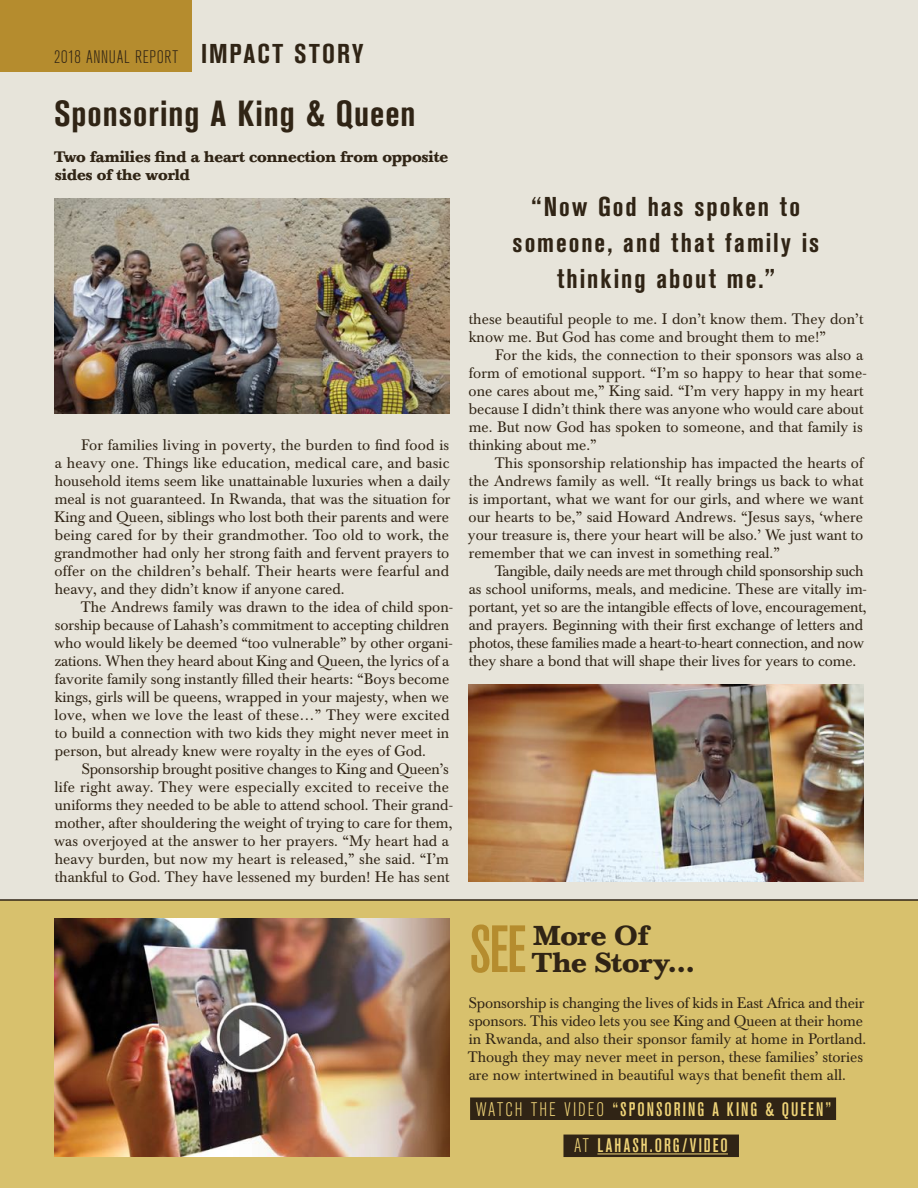
<style>
.page{position:relative;width:918px;height:1188px;background:#e7e4da}
.page>*{position:absolute;margin:0;border:0;box-sizing:border-box;transform-origin:0 0}
.t1{font:500 condensed 66px "Akzidenz Grotesk BE";color:#b58c2e}
.t2{font:700 condensed 36px "Akzidenz Grotesk BE";letter-spacing:.025em;color:#302415}
.t3{font:700 condensed 27px/36px "Akzidenz Grotesk BE";letter-spacing:.075em;color:#302415;text-align:center}
.t4{font:700 27px/27px "Baskerville BE";letter-spacing:.005em;color:#302415}
.t5{font:500 condensed 19.5px/36px "Akzidenz Grotesk BE";letter-spacing:.105em;color:#efd478;text-align:center}
.t6{font:300 condensed 18px "Akzidenz Grotesk BE";letter-spacing:.04em;color:#302415}
.t7{font:15px/18px "Baskerville BE";color:#302415}
.t8{font:700 15px/18px "Baskerville BE";color:#302415}
.s1{font-weight:700;font-size:27px}
.s2{font-weight:300}
</style>
<div class="page">
<div style="left:0;top:0;width:192px;height:72px;background:#b58c2e"></div>
<div style="left:0;top:900px;width:918px;height:288px;background:#d8c16d"></div>
<img style="left:54px;top:198px;width:396px;height:216px">
<img style="left:468px;top:684px;width:396px;height:198px">
<img style="left:54px;top:918px;width:396px;height:238px">
<hr style="left:0;top:899px;width:918px;height:2px;background:#302415">
<div style="left:470px;top:1097px;width:366px;height:23px;background:#302415"></div>
<div style="left:563px;top:1135px;width:176px;height:22px;background:#302415"></div>
<hr style="left:597px;top:1153px;width:131px;height:1px;background:#efd478">
<p class="t6" style="left:54px;top:47px;width:311px">2018 ANNUAL REPORT <span class="s1">IMPACT STORY</span></p>
<h2 class="t2" style="left:54px;top:93px;width:363px">Sponsoring A King &amp; Queen</h2>
<p class="t8" style="left:54px;top:148px;width:396px">Two families find a heart connection from opposite sides of the world</p>
<p class="t7" style="left:54px;top:436px;width:398px;text-align:justify;text-indent:27px">For families living in poverty, the burden to find food is a heavy one. Things like education, medical care, and basic household items seem like unattainable luxuries when a daily meal is not guaranteed. In Rwanda, that was the situation for King and Queen, siblings who lost both their parents and were being cared for by their grandmother. Too old to work, the grandmother had only her strong faith and fervent prayers to offer on the children’s behalf. Their hearts were fearful and heavy, and they didn’t know if anyone cared.</p>
<p class="t7" style="left:54px;top:598px;width:401px;text-indent:27px">The Andrews family was drawn to the idea of child spon&shy;sorship because of Lahash’s commitment to accepting children who would likely be deemed “too vulnerable” by other organi&shy;zations. When they heard about King and Queen, the lyrics of a favorite family song instantly filled their hearts: “Boys become kings, girls will be queens, wrapped in your majesty, when we love, when we love the least of these…” They were excited to build a connection with two kids they might never meet in person, but already knew were royalty in the eyes of God.</p>
<p class="t7" style="left:54px;top:760px;width:400px;text-indent:28px">Sponsorship brought positive changes to King and Queen’s life right away. They were especially excited to receive the uniforms they needed to be able to attend school. Their grand&shy;mother, after shouldering the weight of trying to care for them, was overjoyed at the answer to her prayers. “My heart had a heavy burden, but now my heart is released,” she said. “I’m thankful to God. They have lessened my burden! He has sent</p>
<h3 class="t3" style="left:513px;top:189px;width:308px">“Now God has spoken to someone, and that family is thinking about me.”</h3>
<p class="t7" style="left:469px;top:310px;width:396px">these beautiful people to me. I don’t know them. They don’t know me. But God has come and brought them to me!”</p>
<p class="t7" style="left:469px;top:346px;width:400px;text-indent:27px">For the kids, the connection to their sponsors was also a form of emotional support. “I’m so happy to hear that some&shy;one cares about me,” King said. “I’m very happy in my heart because I didn’t think there was anyone who would care about me. But now God has spoken to someone, and that family is thinking about me.”</p>
<p class="t7" style="left:468px;top:454px;width:397px;text-align:justify;text-indent:27px">This sponsorship relationship has impacted the hearts of the Andrews family as well. “It really brings us back to what is important, what we want for our girls, and where we want our hearts to be,” said Howard Andrews. “Jesus says, ‘where your treasure is, there your heart will be also.’ We just want to remember that we can invest in something real.”</p>
<p class="t7" style="left:469px;top:562px;width:400px;text-indent:26px">Tangible, daily needs are met through child sponsorship such as school uniforms, meals, and medicine. These are vitally im&shy;portant, yet so are the intangible effects of love, encouragement, and prayers. Beginning with their first exchange of letters and photos, these families made a heart-to-heart connection, and now they share a bond that will shape their lives for years to come.</p>
<h1 class="t1" style="left:469px;top:913px;width:58px">SEE</h1>
<h3 class="t4" style="left:532px;top:922px;width:164px">More Of<br>The Story…</h3>
<p class="t7" style="left:468px;top:994px;width:400px">Sponsorship is changing the lives of kids in East Africa and their sponsors. This video lets you see King and Queen at their home in Rwanda, and also their sponsor family at home in Portland.<br>Though they may never meet in person, these families’ stories are now intertwined in beautiful ways that benefit them all.</p>
<h3 class="t5" style="left:476px;top:1092px;width:357px"><span class="s2">WATCH THE VIDEO</span> “SPONSORING A KING &amp; QUEEN”<br><span class="s2">AT</span> LAHASH.ORG/VIDEO</h3>
</div>
